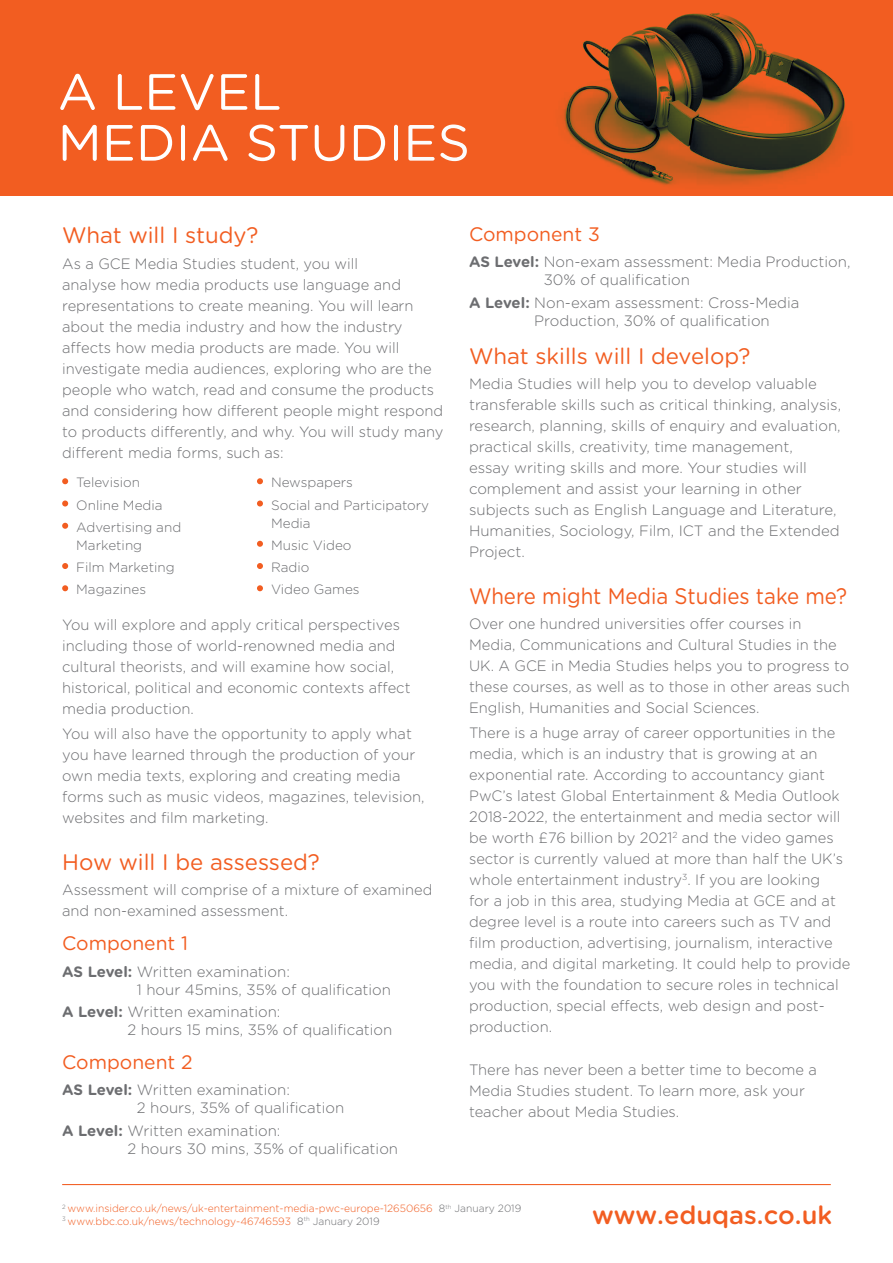
<style>
.page{position:relative;width:893px;height:1263px;background:#fff}
.page>*{position:absolute;margin:0;border:0;box-sizing:border-box;transform-origin:0 0}
.t1{font:50.85px "Gotham Rounded";color:#fff}
.t2{font:500 25.35px "Gotham Rounded";color:#f25d21}
.t3{font:22.5px "Gotham Rounded";color:#f25d21}
.t4{font:22.5px "Gotham Rounded";color:#f25d21;scale:.91 1}
.t5{font:19.5px "Gotham Rounded";color:#f25d21}
.t6{font:300 15px/21px "Gotham Rounded";color:#6c6d70}
.t7{font:300 13.5px/18px "Gotham Rounded";color:#6c6d70}
.t8{font:300 10.5px "Gotham Rounded";color:#f25d21}
.s1{font-weight:700}
.s2{color:#6c6d70}
</style>
<div class="page">
<div style="left:0;top:0;width:893px;height:195px;background:#f25d21"></div>
<hr style="left:62px;top:1184px;width:769px;height:1px;background:#f25d21">
<img style="left:560px;top:12px;width:285px;height:174px">
<svg style="left:62px;top:478px;width:6px;height:6px"></svg>
<svg style="left:62px;top:500px;width:6px;height:6px"></svg>
<svg style="left:62px;top:523px;width:6px;height:6px"></svg>
<svg style="left:62px;top:563px;width:6px;height:6px"></svg>
<svg style="left:62px;top:585px;width:6px;height:6px"></svg>
<svg style="left:257px;top:478px;width:6px;height:6px"></svg>
<svg style="left:257px;top:500px;width:6px;height:6px"></svg>
<svg style="left:257px;top:541px;width:6px;height:6px"></svg>
<svg style="left:257px;top:563px;width:6px;height:6px"></svg>
<svg style="left:257px;top:585px;width:6px;height:6px"></svg>
<p class="t1" style="left:58px;top:57px;width:225px">A LEVEL</p>
<p class="t1" style="left:58px;top:108px;width:414px">MEDIA STUDIES</p>
<p class="t3" style="left:62px;top:220px;width:198px">What will I study?</p>
<p class="t6" style="left:62px;top:252px;width:383px">As a GCE Media Studies student, you will<br>analyse how media products use language and representations to create meaning. You will learn about the media industry and how the industry affects how media products are made. You will investigate media audiences, exploring who are the people who watch, read and consume the products and considering how different people might respond to products differently, and why. You will study many different media forms, such as:</p>
<p class="t7" style="left:76px;top:473px;width:65px">Television</p>
<p class="t7" style="left:76px;top:495px;width:88px">Online Media</p>
<p class="t7" style="left:76px;top:517px;width:106px">Advertising and<br>Marketing</p>
<p class="t7" style="left:76px;top:558px;width:100px">Film Marketing</p>
<p class="t7" style="left:76px;top:580px;width:71px">Magazines</p>
<p class="t7" style="left:271px;top:473px;width:83px">Newspapers</p>
<p class="t7" style="left:271px;top:495px;width:160px">Social and Participatory<br>Media</p>
<p class="t7" style="left:271px;top:535px;width:82px">Music Video</p>
<p class="t7" style="left:271px;top:558px;width:40px">Radio</p>
<p class="t7" style="left:271px;top:580px;width:90px">Video Games</p>
<p class="t6" style="left:62px;top:613px;width:350px">You will explore and apply critical perspectives including those of world-renowned media and cultural theorists, and will examine how social, historical, political and economic contexts affect media production.</p>
<p class="t6" style="left:62px;top:723px;width:364px">You will also have the opportunity to apply what you have learned through the production of your own media texts, exploring and creating media forms such as music videos, magazines, television, websites and film marketing.</p>
<p class="t3" style="left:62px;top:846px;width:259px">How will I be assessed?</p>
<p class="t6" style="left:62px;top:879px;width:372px">Assessment will comprise of a mixture of examined and non-examined assessment.</p>
<p class="t5" style="left:62px;top:930px;width:127px">Component 1</p>
<p class="t6" style="left:137px;top:961px;width:256px;line-height:18px;text-indent:-75px"><span class="s1">AS Level:</span> Written examination:<br>1 hour 45mins, 35% of qualification</p>
<p class="t6" style="left:127px;top:1002px;width:267px;line-height:18px;text-indent:-65px"><span class="s1">A Level:</span> Written examination:<br>2 hours 15 mins, 35% of qualification</p>
<p class="t5" style="left:62px;top:1048px;width:132px">Component 2</p>
<p class="t6" style="left:137px;top:1080px;width:209px;line-height:18px;text-indent:-75px"><span class="s1">AS Level:</span> Written examination:<br>2 hours, 35% of qualification</p>
<p class="t6" style="left:127px;top:1120px;width:272px;line-height:18px;text-indent:-65px"><span class="s1">A Level:</span> Written examination:<br>2 hours 30 mins, 35% of qualification</p>
<p class="t5" style="left:469px;top:221px;width:132px">Component 3</p>
<p class="t6" style="left:544px;top:252px;width:308px;line-height:18px;text-indent:-75px"><span class="s1">AS Level:</span> Non-exam assessment: Media Production,<br>30% of qualification</p>
<p class="t6" style="left:534px;top:293px;width:267px;line-height:18px;text-indent:-65px"><span class="s1">A Level:</span> Non-exam assessment: Cross-Media<br>Production, 30% of qualification</p>
<p class="t3" style="left:469px;top:340px;width:283px">What skills will I develop?</p>
<p class="t6" style="left:469px;top:373px;width:374px">Media Studies will help you to develop valuable transferable skills such as critical thinking, analysis, research, planning, skills of enquiry and evaluation, practical skills, creativity, time management,<br>essay writing skills and more. Your studies will complement and assist your learning in other subjects such as English Language and Literature, Humanities, Sociology, Film, ICT and the Extended Project.</p>
<p class="t4" style="left:469px;top:580px;width:417px">Where might Media Studies take me?</p>
<p class="t6" style="left:469px;top:613px;width:382px">Over one hundred universities offer courses in Media, Communications and Cultural Studies in the UK. A GCE in Media Studies helps you to progress to these courses, as well as to those in other areas such English, Humanities and Social Sciences.</p>
<p class="t6" style="left:469px;top:722px;width:383px">There is a huge array of career opportunities in the media, which is an industry that is growing at an exponential rate. According to accountancy giant PwC’s latest Global Entertainment &amp; Media Outlook 2018-2022, the entertainment and media sector will be worth £76 billion by 2021<sup>2</sup> and the video games sector is currently valued at more than half the UK’s whole entertainment industry<sup>3</sup>. If you are looking<br>for a job in this area, studying Media at GCE and at degree level is a route into careers such as TV and film production, advertising, journalism, interactive media, and digital marketing. It could help to provide you with the foundation to secure roles in technical production, special effects, web design and post&shy;production.</p>
<p class="t6" style="left:469px;top:1058px;width:349px">There has never been a better time to become a<br>Media Studies student. To learn more, ask your teacher about Media Studies.</p>
<p class="t8" style="left:62px;top:1201px;width:461px"><sup>2</sup> www.insider.co.uk/news/uk-entertainment-media-pwc-europe-12650656 <span class="s2">8</span><sup>th</sup> <span class="s2">January 2019</span></p>
<p class="t8" style="left:62px;top:1214px;width:319px"><sup>3</sup> www.bbc.co.uk/news/technology-46746593 <span class="s2">8</span><sup>th</sup> <span class="s2">January 2019</span></p>
<p class="t2" style="left:592px;top:1197px;width:242px">www.eduqas.co.uk</p>
</div>
